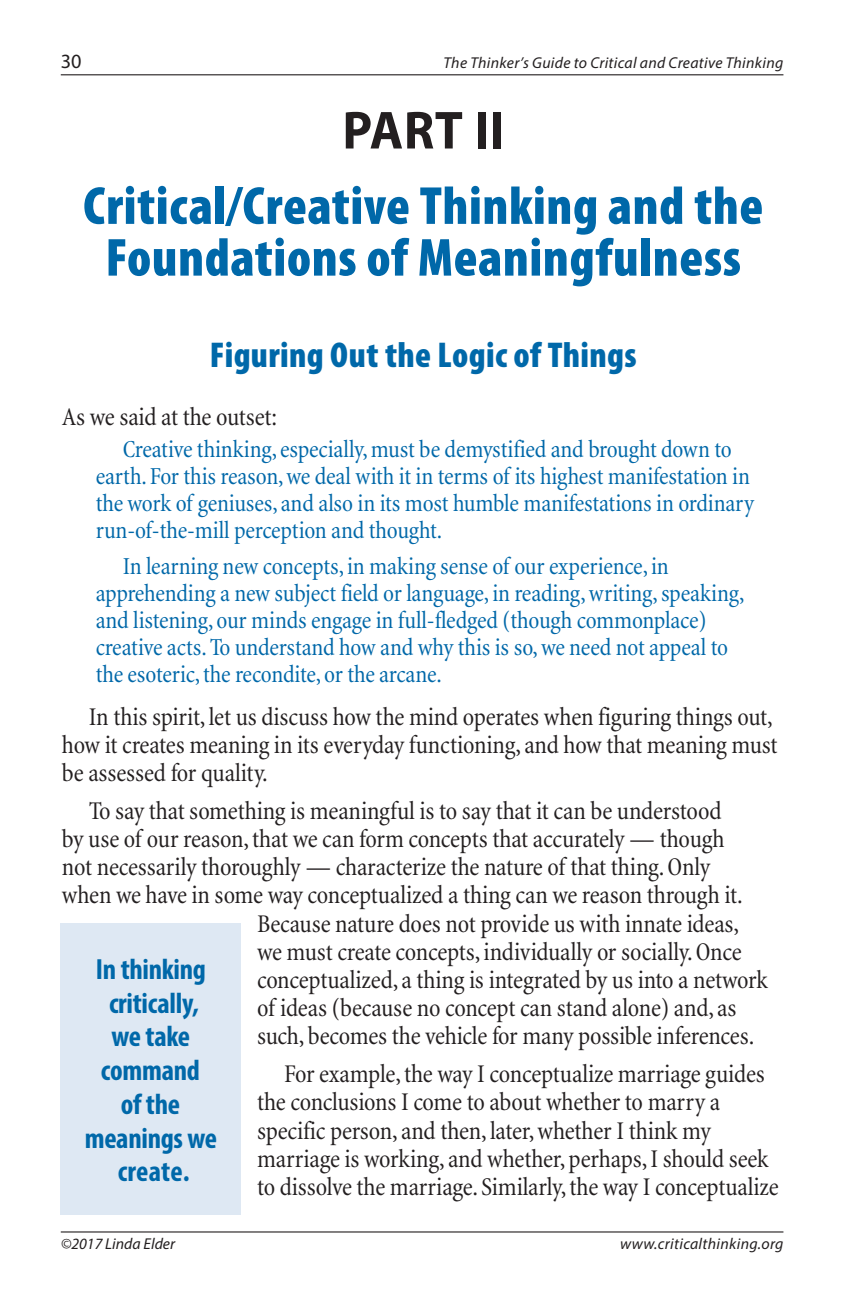
<style>
.page{position:relative;width:851px;height:1296px;background:#fff}
.page>*{position:absolute;margin:0;border:0;box-sizing:border-box;transform-origin:0 0}
.a__Section_title{font:900 condensed 54px/51.8px "Myriad Pro";letter-spacing:.01em;color:#0068a9;text-align:center}
.c__Main_head{font:700 54px "Myriad Pro";letter-spacing:.01em;color:#231f20;scale:.95 1}
.a__Section_title-2{font:900 condensed 36px "Myriad Pro";letter-spacing:.01em;color:#0068a9}
._2__pull_quote{font:700 condensed 29.25px/33.8px "Myriad Pro";letter-spacing:-.01em;color:#0068a9;text-align:center}
._1__Paragraph_text{font:condensed 25.88px/28.1px "Minion";letter-spacing:-.01em;color:#231f20}
._1a__1st_para{font:condensed 25.88px "Minion";letter-spacing:-.01em;color:#231f20}
._4__Extract_1{font:condensed 24.75px/27px "Minion";letter-spacing:-.01em;color:#0068a9}
.t1{font:20.25px "Myriad Pro";color:#231f20}
.t2{font:italic 15.75px "Myriad Pro";letter-spacing:.02em;color:#231f20}
.t3{font:italic 15.75px "Myriad Pro";color:#231f20}
</style>
<div class="page">
<hr style="left:61px;top:74px;width:722px;height:1px;background:#231f20">
<hr style="left:61px;top:1231px;width:722px;height:2px;background:#231f20">
<div style="left:61px;top:923px;width:180px;height:292px;background:#dee8f3"></div>
<p class="t1" style="left:61px;top:48px;width:22px">30</p>
<p class="t2" style="left:443px;top:52px;width:341px">The Thinker’s Guide to Critical and Creative Thinking</p>
<p class="c__Main_head" style="left:342px;top:95px;width:172px">PART II</p>
<p class="a__Section_title" style="left:83px;top:178px;width:681px">Critical/Creative Thinking and the<br>Foundations of Meaningfulness</p>
<p class="a__Section_title-2" style="left:210px;top:332px;width:428px">Figuring Out the Logic of Things</p>
<p class="_1a__1st_para" style="left:62px;top:404px;width:217px">As we said at the outset:</p>
<p class="_4__Extract_1" style="left:96px;top:436px;width:660px;text-indent:27px">Creative thinking, especially, must be demystified and brought down to earth. For this reason, we deal with it in terms of its highest manifestation in the work of geniuses, and also in its most humble manifestations in ordinary run-of-the-mill perception and thought.</p>
<p class="_4__Extract_1" style="left:96px;top:553px;width:650px;text-indent:27px">In learning new concepts, in making sense of our experience, in apprehending a new subject field or language, in reading, writing, speaking, and listening, our minds engage in full-fledged (though commonplace) creative acts. To understand how and why this is so, we need not appeal to the esoteric, the recondite, or the arcane.</p>
<p class="_1__Paragraph_text" style="left:62px;top:703px;width:717px;text-indent:27px">In this spirit, let us discuss how the mind operates when figuring things out, how it creates meaning in its everyday functioning, and how that meaning must be assessed for quality.</p>
<p class="_1__Paragraph_text" style="left:89px;top:797px;width:634px">To say that something is meaningful is to say that it can be understood</p>
<p class="_1__Paragraph_text" style="left:62px;top:826px;width:664px">by use of our reason, that we can form concepts that accurately — though</p>
<p class="_1__Paragraph_text" style="left:62px;top:854px;width:650px">not necessarily thoroughly — characterize the nature of that thing. Only</p>
<p class="_1__Paragraph_text" style="left:62px;top:882px;width:682px">when we have in some way conceptualized a thing can we reason through it.</p>
<p class="_1__Paragraph_text" style="left:257px;top:910px;width:483px">Because nature does not provide us with innate ideas,</p>
<p class="_1__Paragraph_text" style="left:257px;top:938px;width:486px">we must create concepts, individually or socially. Once</p>
<p class="_1__Paragraph_text" style="left:257px;top:966px;width:512px">conceptualized, a thing is integrated by us into a network</p>
<p class="_1__Paragraph_text" style="left:257px;top:994px;width:481px">of ideas (because no concept can stand alone) and, as</p>
<p class="_1__Paragraph_text" style="left:257px;top:1022px;width:498px">such, becomes the vehicle for many possible inferences.</p>
<p class="_1__Paragraph_text" style="left:257px;top:1061px;width:523px;text-indent:27px">For example, the way I conceptualize marriage guides the conclusions I come to about whether to marry a specific person, and then, later, whether I think my marriage is working, and whether, perhaps, I should seek to dissolve the marriage. Similarly, the way I conceptualize</p>
<p class="_2__pull_quote" style="left:85px;top:952px;width:134px">In thinking critically,<br>we take command<br>of the meanings we create.</p>
<p class="t3" style="left:61px;top:1234px;width:116px">©2017 Linda Elder</p>
<p class="t2" style="left:620px;top:1234px;width:165px">www.criticalthinking.org</p>
</div>
